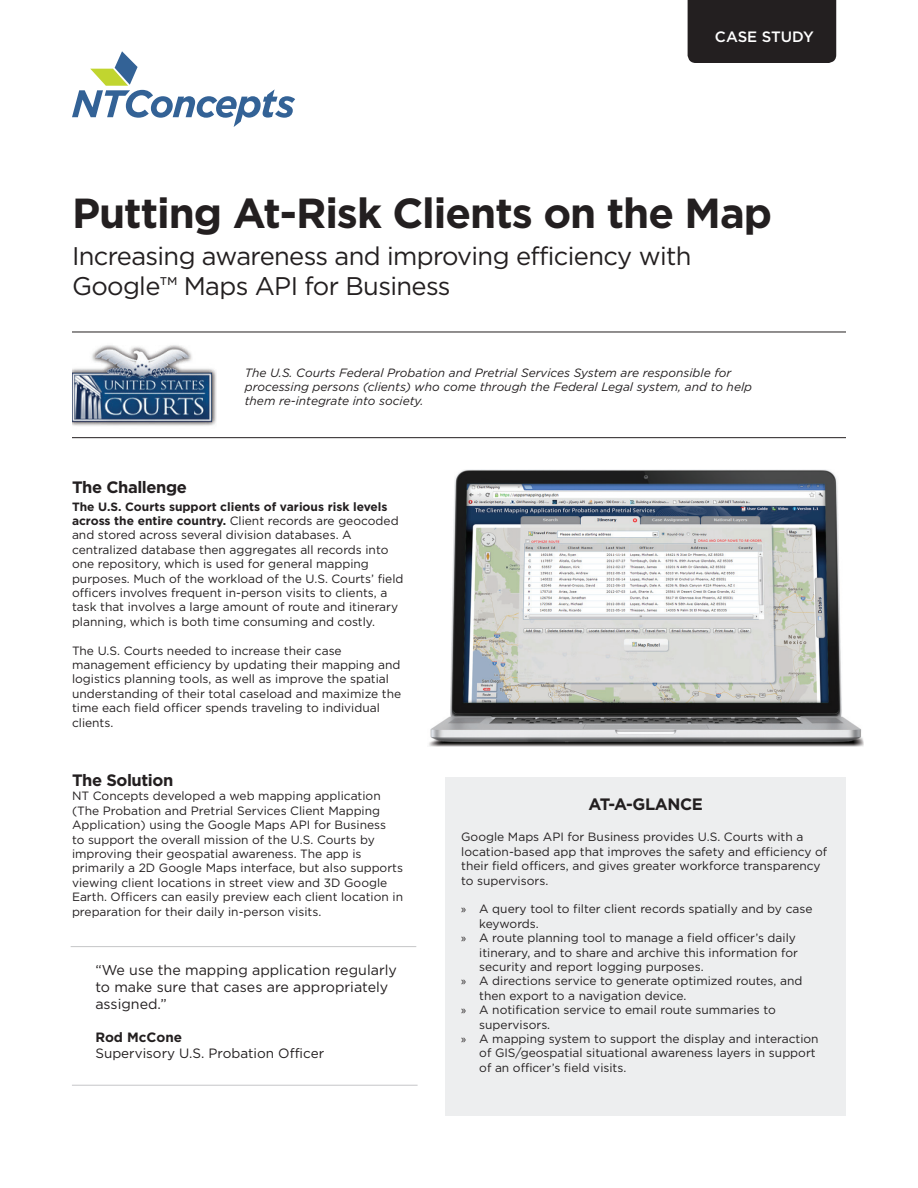
<style>
.page{position:relative;width:918px;height:1188px;background:#fff}
.page>*{position:absolute;margin:0;border:0;box-sizing:border-box;transform-origin:0 0}
.t1{font:700 42px "Gotham";letter-spacing:-.025em;color:#231f20}
.t2{font:25.5px/30.6px "Gotham";letter-spacing:-.025em;color:#231f20}
.t3{font:700 16.5px "Gotham";letter-spacing:-.025em;color:#231f20}
.t4{font:500 15px "Gotham";color:#fff}
.t5{font:14.25px/17.1px "Gotham";color:#231f20}
.t6{font:13.5px "Gotham";color:#231f20}
.t7{font:700 13.5px "Gotham";color:#231f20}
.t8{font:12px/14.4px "Gotham";color:#231f20}
.t9{font:italic 12px/14.4px "Gotham";color:#231f20}
.t10{font:12px "Gotham";letter-spacing:-.02em;color:#231f20}
.s1{font-weight:700}
.s2{font-family:"Myriad Pro"}
</style>
<div class="page">
<svg style="left:72px;top:51px;width:223px;height:76px"></svg>
<div style="left:446px;top:778px;width:400px;height:338px;background:#edeeef"></div>
<div style="left:688px;top:0;width:148px;height:63px;background:#231f20"></div>
<hr style="left:72px;top:437px;width:774px;height:1px;background:#231f20">
<hr style="left:72px;top:332px;width:774px;height:1px;background:#231f20">
<img style="left:72px;top:345px;width:144px;height:81px">
<hr style="left:71px;top:946px;width:345px;height:1px;background:#c5c6c8">
<hr style="left:72px;top:1085px;width:346px;height:1px;background:#c5c6c8">
<img style="left:429px;top:469px;width:435px;height:277px">
<p class="t4" style="left:715px;top:28px;width:100px">CASE STUDY</p>
<h1 class="t1" style="left:72px;top:189px;width:702px">Putting At-Risk Clients on the Map</h1>
<h2 class="t2" style="left:72px;top:240px;width:621px">Increasing awareness and improving efficiency with<br>Google™ Maps API for Business</h2>
<p class="t9" style="left:245px;top:365px;width:509px">The U.S. Courts Federal Probation and Pretrial Services System are responsible for processing persons (clients) who come through the Federal Legal system, and to help them re-integrate into society.</p>
<h3 class="t3" style="left:72px;top:478px;width:116px">The Challenge</h3>
<p class="t8" style="left:72px;top:499px;width:333px"><span class="s1">The U.S. Courts support clients of various risk levels across the entire country.</span> Client records are geocoded and stored across several division databases. A centralized database then aggregates all records into one repository, which is used for general mapping purposes. Much of the workload of the U.S. Courts’ field officers involves frequent in-person visits to clients, a task that involves a large amount of route and itinerary planning, which is both time consuming and costly.</p>
<p class="t8" style="left:72px;top:643px;width:331px">The U.S. Courts needed to increase their case management efficiency by updating their mapping and logistics planning tools, as well as improve the spatial understanding of their total caseload and maximize the time each field officer spends traveling to individual clients.</p>
<h3 class="t3" style="left:72px;top:771px;width:103px">The Solution</h3>
<p class="t8" style="left:72px;top:789px;width:333px">NT Concepts developed a web mapping application (The Probation and Pretrial Services Client Mapping Application) using the Google Maps API for Business<br>to support the overall mission of the U.S. Courts by improving their geospatial awareness. The app is primarily a 2D Google Maps interface, but also supports viewing client locations in street view and 3D Google Earth. Officers can easily preview each client location in preparation for their daily in-person visits.</p>
<p class="t5" style="left:95px;top:961px;width:303px">“We use the mapping application regularly to make sure that cases are appropriately assigned.”</p>
<p class="t7" style="left:95px;top:1029px;width:88px">Rod McCone</p>
<p class="t6" style="left:95px;top:1046px;width:230px">Supervisory U.S. Probation Officer</p>
<h3 class="t3" style="left:589px;top:794px;width:116px">AT-A-GLANCE</h3>
<p class="t8" style="left:461px;top:830px;width:368px">Google Maps API for Business provides U.S. Courts with a location-based app that improves the safety and efficiency of their field officers, and gives greater workforce transparency to supervisors.</p>
<p class="t8" style="left:461px;top:902px;width:353px"><span class="s2">»</span> A query tool to filter client records spatially and by case</p>
<p class="t10" style="left:479px;top:917px;width:61px">keywords.</p>
<p class="t8" style="left:461px;top:930px;width:336px"><span class="s2">»</span> A route planning tool to manage a field officer’s daily</p>
<p class="t8" style="left:479px;top:945px;width:320px">itinerary, and to share and archive this information for</p>
<p class="t8" style="left:479px;top:959px;width:226px">security and report logging purposes.</p>
<p class="t8" style="left:461px;top:974px;width:343px"><span class="s2">»</span> A directions service to generate optimized routes, and</p>
<p class="t8" style="left:479px;top:988px;width:209px">then export to a navigation device.</p>
<p class="t8" style="left:461px;top:1002px;width:316px"><span class="s2">»</span> A notification service to email route summaries to</p>
<p class="t8" style="left:479px;top:1017px;width:73px">supervisors.</p>
<p class="t8" style="left:461px;top:1031px;width:359px"><span class="s2">»</span> A mapping system to support the display and interaction</p>
<p class="t8" style="left:479px;top:1046px;width:338px">of GIS/geospatial situational awareness layers in support</p>
<p class="t8" style="left:479px;top:1060px;width:149px">of an officer’s field visits.</p>
</div>
